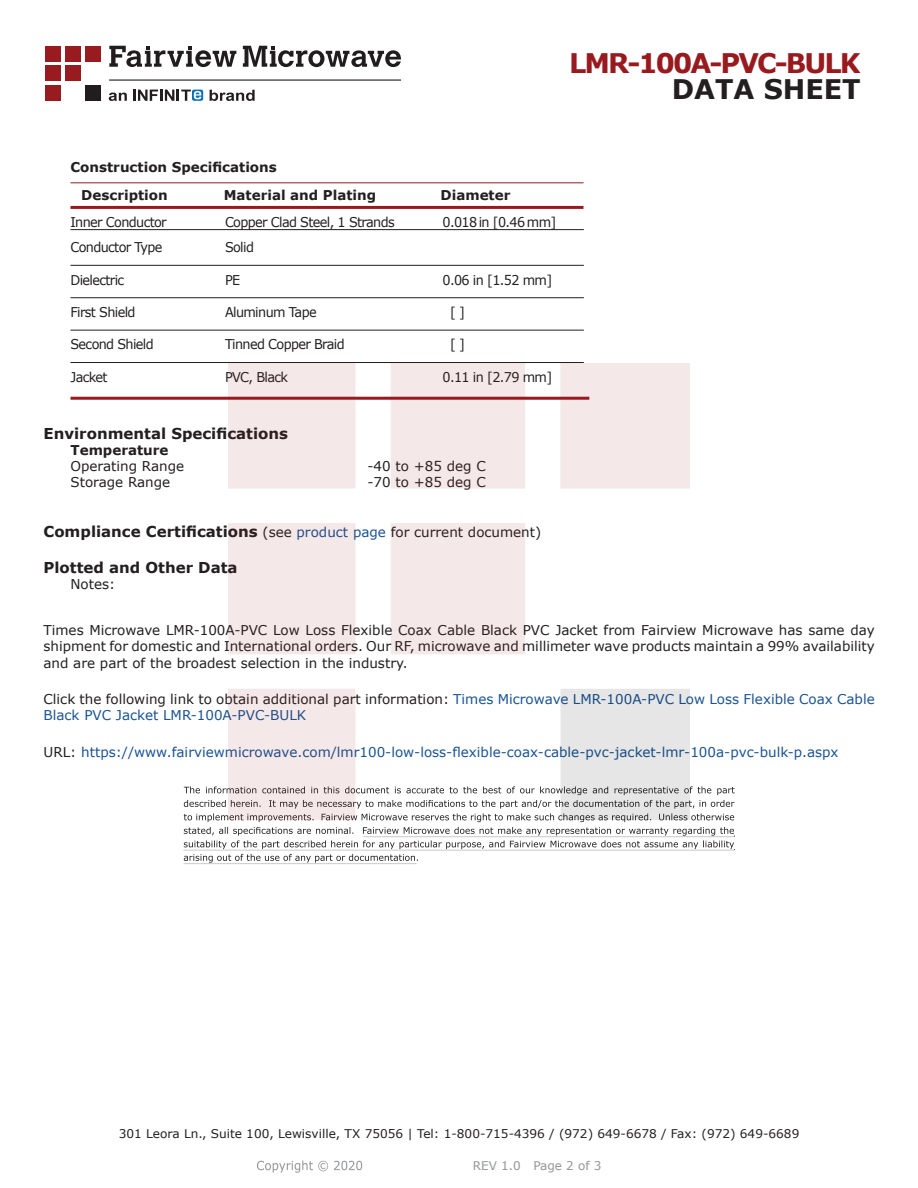
<style>
.page{position:relative;width:918px;height:1188px;background:#fff}
.page>*{position:absolute;margin:0;border:0;box-sizing:border-box;transform-origin:0 0}
.FM{font:700 27px "Verdana";letter-spacing:-.07em;color:#981a1e}
.t1{font:700 27px "Verdana";color:#231f20}
.Head1_for_Compliance{font:700 15px "Verdana";color:#231f20}
.Head1{font:700 15px "Verdana";color:#231f20}
.Web_Description_Para{font:13.5px/16.2px "Verdana";color:#231f20;text-align:justify}
.Table_Body_Construct{font:13.5px "Verdana";letter-spacing:-.05em;color:#231f20;scale:.95 1}
.Web_Description_Para-2{font:13.5px/16.2px "Verdana";color:#1a5392}
.URL_para{font:13.5px "Verdana";color:#1a5392}
.Specs_Para{font:13.5px "Verdana";color:#231f20}
.Table_Header_Constru{font:700 13.5px "Verdana";color:#231f20}
.Head2{font:700 13.5px "Verdana";color:#231f20}
.Head2_after_Head1{font:700 13.5px "Verdana";color:#231f20}
.t2{font:12px "Verdana";color:#231f20}
.REV_Info{font:12px "Verdana";color:#939598}
.s1{font-weight:400;font-size:13.5px}
.s2{font-weight:400;font-size:13.5px;color:#1a5392}
.s3{color:#231f20}
</style>
<div class="page">
<hr style="left:70px;top:182px;width:514px;height:1px;background:#981a1e">
<hr style="left:70px;top:206px;width:514px;height:3px;background:#981a1e">
<hr style="left:70px;top:229px;width:514px;height:1px;background:#231f20">
<hr style="left:70px;top:265px;width:514px;height:1px;background:#231f20">
<hr style="left:70px;top:297px;width:514px;height:1px;background:#231f20">
<hr style="left:70px;top:330px;width:514px;height:1px;background:#231f20">
<hr style="left:70px;top:362px;width:514px;height:1px;background:#231f20">
<hr style="left:70px;top:397px;width:519px;height:3px;background:#981a1e">
<svg style="left:184px;top:786px;width:551px;height:77px"></svg>
<hr style="left:363px;top:836px;width:372px;height:1px;background:#231f20">
<hr style="left:183px;top:850px;width:551px;height:1px;background:#231f20">
<hr style="left:184px;top:863px;width:233px;height:1px;background:#231f20">
<img style="left:257px;top:1160px;width:106px;height:13px">
<img style="left:228px;top:364px;width:462px;height:456px">
<div style="left:45px;top:46px;width:16px;height:15px;background:#971b1f"></div>
<div style="left:65px;top:66px;width:16px;height:15px;background:#971b1f"></div>
<div style="left:85px;top:85px;width:16px;height:16px;background:#211d1e"></div>
<div style="left:45px;top:85px;width:16px;height:16px;background:#971b1f"></div>
<div style="left:85px;top:46px;width:16px;height:15px;background:#971b1f"></div>
<div style="left:45px;top:66px;width:16px;height:15px;background:#971b1f"></div>
<div style="left:65px;top:46px;width:16px;height:15px;background:#971b1f"></div>
<svg style="left:109px;top:46px;width:292px;height:21px"></svg>
<svg style="left:192px;top:90px;width:11px;height:11px"></svg>
<svg style="left:133px;top:90px;width:68px;height:11px"></svg>
<svg style="left:210px;top:90px;width:45px;height:11px"></svg>
<svg style="left:109px;top:93px;width:18px;height:8px"></svg>
<hr style="left:109px;top:80px;width:292px;height:1px;background:#211d1e">
<p class="FM" style="left:569px;top:44px;width:293px">LMR-100A-PVC-BULK</p>
<p class="t1" style="left:672px;top:70px;width:191px">DATA SHEET</p>
<p class="Head2" style="left:70px;top:158px;width:208px">Construction Specifications</p>
<p class="Table_Header_Constru" style="left:81px;top:185px;width:88px">Description</p>
<p class="Table_Header_Constru" style="left:224px;top:185px;width:154px">Material and Plating</p>
<p class="Table_Header_Constru" style="left:441px;top:185px;width:71px">Diameter</p>
<p class="Table_Body_Construct" style="left:70px;top:212px;width:103px">Inner Conductor</p>
<p class="Table_Body_Construct" style="left:225px;top:212px;width:180px">Copper Clad Steel, 1 Strands</p>
<p class="Table_Body_Construct" style="left:443px;top:212px;width:121px">0.018 in [0.46 mm]</p>
<p class="Table_Body_Construct" style="left:70px;top:238px;width:98px">Conductor Type</p>
<p class="Table_Body_Construct" style="left:225px;top:238px;width:32px">Solid</p>
<p class="Table_Body_Construct" style="left:70px;top:270px;width:58px">Dielectric</p>
<p class="Table_Body_Construct" style="left:225px;top:270px;width:17px">PE</p>
<p class="Table_Body_Construct" style="left:443px;top:270px;width:117px">0.06 in [1.52 mm]</p>
<p class="Table_Body_Construct" style="left:70px;top:303px;width:70px">First Shield</p>
<p class="Table_Body_Construct" style="left:225px;top:303px;width:98px">Aluminum Tape</p>
<p class="Table_Body_Construct" style="left:450px;top:303px;width:17px">[ ]</p>
<p class="Table_Body_Construct" style="left:70px;top:335px;width:89px">Second Shield</p>
<p class="Table_Body_Construct" style="left:225px;top:335px;width:128px">Tinned Copper Braid</p>
<p class="Table_Body_Construct" style="left:450px;top:335px;width:17px">[ ]</p>
<p class="Table_Body_Construct" style="left:70px;top:368px;width:41px">Jacket</p>
<p class="Table_Body_Construct" style="left:225px;top:368px;width:68px">PVC, Black</p>
<p class="Table_Body_Construct" style="left:443px;top:368px;width:117px">0.11 in [2.79 mm]</p>
<p class="Head1" style="left:44px;top:423px;width:246px">Environmental Specifications</p>
<p class="Head2_after_Head1" style="left:70px;top:440px;width:100px">Temperature</p>
<p class="Specs_Para" style="left:70px;top:457px;width:115px">Operating Range</p>
<p class="Specs_Para" style="left:368px;top:457px;width:120px">-40 to +85 deg C</p>
<p class="Specs_Para" style="left:70px;top:473px;width:101px">Storage Range</p>
<p class="Specs_Para" style="left:368px;top:473px;width:120px">-70 to +85 deg C</p>
<p class="Head1_for_Compliance" style="left:44px;top:521px;width:499px">Compliance Certifications <span class="s1">(see</span> <span class="s2">product page</span> <span class="s1">for current document)</span></p>
<p class="Head1_for_Compliance" style="left:44px;top:557px;width:196px">Plotted and Other Data</p>
<p class="Specs_Para" style="left:70px;top:575px;width:46px">Notes:</p>
<p class="Web_Description_Para" style="left:44px;top:622px;width:833px">Times Microwave LMR-100A-PVC Low Loss Flexible Coax Cable Black PVC Jacket from Fairview Microwave has same day shipment for domestic and International orders. Our RF, microwave and millimeter wave products maintain a 99% availability and are part of the broadest selection in the industry.</p>
<p class="Web_Description_Para-2" style="left:44px;top:691px;width:833px"><span class="s3">Click the following link to obtain additional part information:</span> Times Microwave LMR-100A-PVC Low Loss Flexible Coax Cable<br>Black PVC Jacket LMR-100A-PVC-BULK</p>
<p class="URL_para" style="left:44px;top:743px;width:797px"><span class="s3">URL:</span> https://www.fairviewmicrowave.com/lmr100-low-loss-flexible-coax-cable-pvc-jacket-lmr-100a-pvc-bulk-p.aspx</p>
<p class="t2" style="left:119px;top:1125px;width:682px">301 Leora Ln., Suite 100, Lewisville, TX 75056 | Tel: 1-800-715-4396 / (972) 649-6678 / Fax: (972) 649-6689</p>
<p class="REV_Info" style="left:473px;top:1157px;width:130px">REV 1.0 Page 2 of 3</p>
</div>
